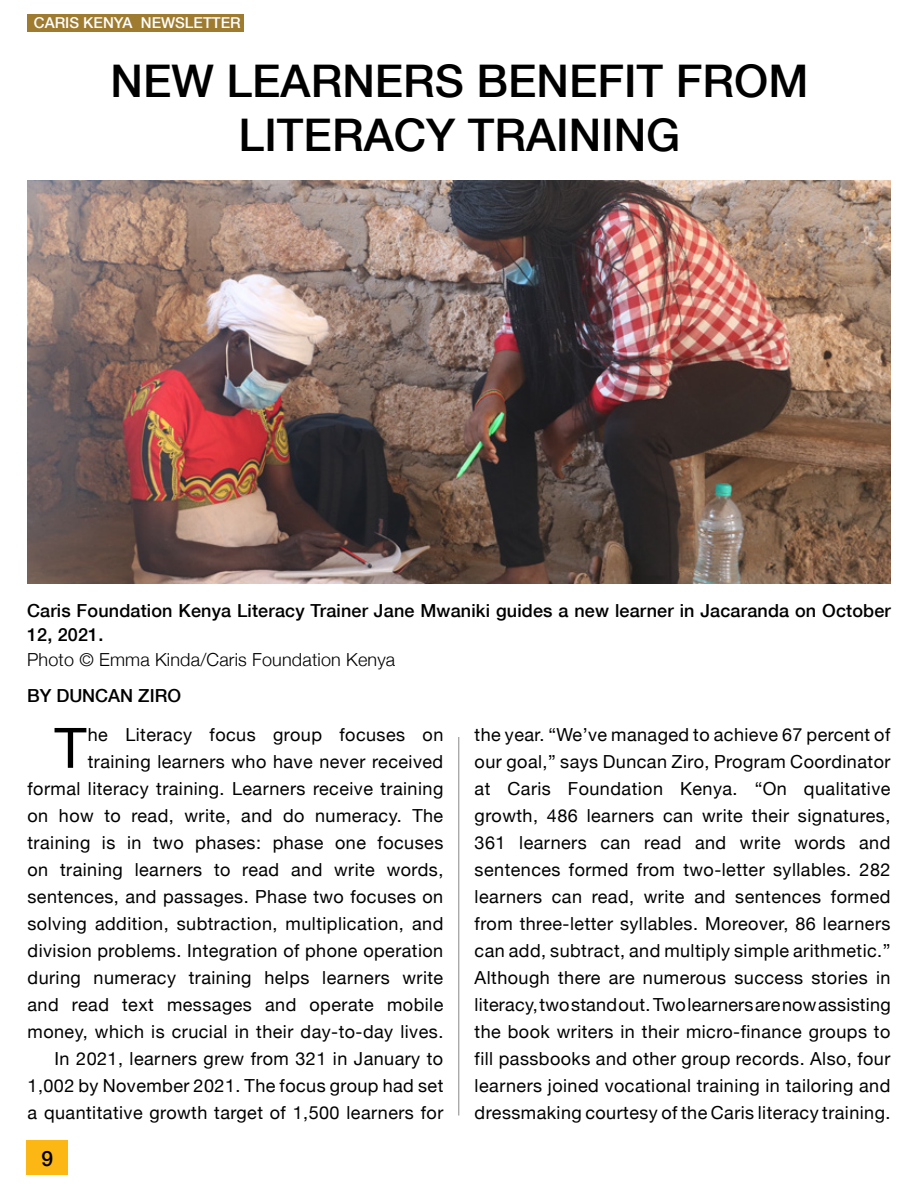
<style>
.page{position:relative;width:918px;height:1188px;background:#fff}
.page>*{position:absolute;margin:0;border:0;box-sizing:border-box;transform-origin:0 0}
.t1{font:55.8px "Helvetica Neue";color:#000}
.t2{font:500 45px/54px "Helvetica Neue";color:#000;text-align:center}
.t3{font:500 21px "Helvetica Neue";color:#000}
.t4{font:18px/27px "Helvetica Neue";letter-spacing:.025em;color:#000;text-align:right}
.t5{font:500 18px/24px "Helvetica Neue";letter-spacing:.01em;color:#000}
.t6{font:300 18px "Helvetica Neue";letter-spacing:.01em;color:#000}
.t7{font:500 15px "Helvetica Neue";color:#fff}
</style>
<div class="page">
<div style="left:27px;top:15px;width:216px;height:17px;background:#9f7b2f"></div>
<div style="left:27px;top:1140px;width:41px;height:34px;background:#fdb714"></div>
<hr style="left:459px;top:737px;width:1px;height:379px;background:#898989">
<img style="left:27px;top:180px;width:864px;height:403px">
<p class="t7" style="left:34px;top:13px;width:208px">CARIS KENYA NEWSLETTER</p>
<h2 class="t2" style="left:111px;top:53px;width:699px">NEW LEARNERS BENEFIT FROM<br>LITERACY TRAINING</h2>
<p class="t5" style="left:27px;top:599px;width:865px">Caris Foundation Kenya Literacy Trainer Jane Mwaniki guides a new learner in Jacaranda on October<br>12, 2021.</p>
<p class="t6" style="left:27px;top:649px;width:370px">Photo © Emma Kinda/Caris Foundation Kenya</p>
<p class="t5" style="left:27px;top:683px;width:156px">BY DUNCAN ZIRO</p>
<p class="t4" style="left:28px;top:721px;width:417px">he Literacy focus group focuses on training learners who have never received<br>formal literacy training. Learners receive training on how to read, write, and do numeracy. The training is in two phases: phase one focuses on training learners to read and write words, sentences, and passages. Phase two focuses on solving addition, subtraction, multiplication, and division problems. Integration of phone operation during numeracy training helps learners write and read text messages and operate mobile money, which is crucial in their day-to-day lives.<br>In 2021, learners grew from 321 in January to 1,002 by November 2021. The focus group had set a quantitative growth target of 1,500 learners for</p>
<p class="t4" style="left:475px;top:721px;width:418px;text-align:justify">the year. “We’ve managed to achieve 67 percent of our goal,” says Duncan Ziro, Program Coordinator at Caris Foundation Kenya. “On qualitative growth, 486 learners can write their signatures, 361 learners can read and write words and sentences formed from two-letter syllables. 282 learners can read, write and sentences formed from three-letter syllables. Moreover, 86 learners can add, subtract, and multiply simple arithmetic.” Although there are numerous success stories in literacy, two stand out. Two learners are now assisting the book writers in their micro-finance groups to fill passbooks and other group records. Also, four learners joined vocational training in tailoring and dressmaking courtesy of the Caris literacy training.</p>
<h1 class="t1" style="left:54px;top:715px;width:34px">T</h1>
<p class="t3" style="left:42px;top:1146px;width:13px">9</p>
</div>
